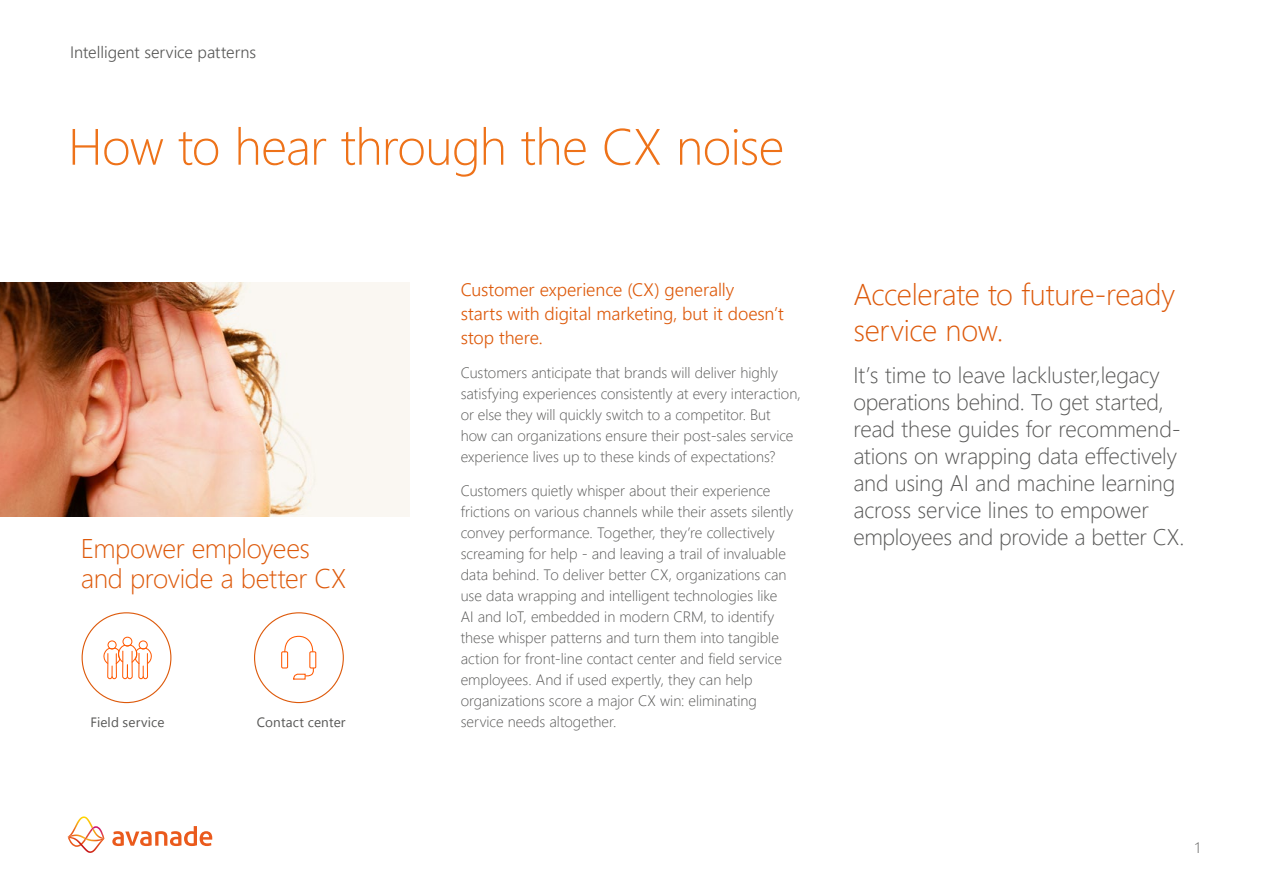
<style>
.page{position:relative;width:1263px;height:893px;background:#fff}
.page>*{position:absolute;margin:0;border:0;box-sizing:border-box;transform-origin:0 0}
.t1{font:300 51px "Segoe UI";letter-spacing:-.015em;color:#ee7219}
.t2{font:300 30px/36px "Segoe UI";letter-spacing:-.01em;color:#dd590a}
.t3{font:300 27px/30px "Segoe UI";letter-spacing:-.015em;color:#dd590a}
.t4{font:300 22.5px/27px "Segoe UI";letter-spacing:-.01em;color:#575756}
.t5{font:300 18px/24px "Segoe UI";letter-spacing:-.005em;color:#dd590a}
.t6{font:300 16.5px "Segoe UI";color:#575756}
.t7{font:300 15px/21px "Segoe UI";color:#575756}
.t8{font:13.5px "Segoe UI";letter-spacing:.01em;color:#575756}
</style>
<div class="page">
<img style="left:0;top:283px;width:410px;height:233px">
<div style="left:108px;top:640px;width:9px;height:9px;border:1px solid #ff5800;border-radius:50%"></div>
<div style="left:123px;top:637px;width:9px;height:9px;border:1px solid #ff5800;border-radius:50%"></div>
<div style="left:139px;top:640px;width:9px;height:9px;border:1px solid #ff5800;border-radius:50%"></div>
<svg style="left:103px;top:644px;width:49px;height:36px"></svg>
<svg style="left:284px;top:635px;width:30px;height:18px"></svg>
<div style="left:281px;top:651px;width:7px;height:17px;border:1px solid #ff5800"></div>
<div style="left:309px;top:651px;width:7px;height:17px;border:1px solid #ff5800"></div>
<svg style="left:293px;top:667px;width:23px;height:13px"></svg>
<svg style="left:112px;top:826px;width:100px;height:20px"></svg>
<svg style="left:68px;top:817px;width:36px;height:36px"></svg>
<p class="t6" style="left:70px;top:39px;width:187px">Intelligent service patterns</p>
<h1 class="t1" style="left:68px;top:108px;width:718px">How to hear through the CX noise</h1>
<h3 class="t3" style="left:81px;top:532px;width:267px">Empower employees and provide a better CX</h3>
<p class="t8" style="left:90px;top:712px;width:76px">Field service</p>
<p class="t8" style="left:257px;top:712px;width:90px">Contact center</p>
<p class="t5" style="left:461px;top:277px;width:325px">Customer experience (CX) generally<br>starts with digital marketing, but it doesn’t stop there.</p>
<h2 class="t2" style="left:853px;top:275px;width:323px">Accelerate to future-ready service now.</h2>
<p class="t4" style="left:853px;top:360px;width:333px">It’s time to leave lackluster,legacy operations behind. To get started, read these guides for recommend&shy;ations on wrapping data effectively and using AI and machine learning across service lines to empower employees and provide a better CX.</p>
<p class="t7" style="left:461px;top:362px;width:342px">Customers anticipate that brands will deliver highly satisfying experiences consistently at every interaction, or else they will quickly switch to a competitor. But how can organizations ensure their post-sales service experience lives up to these kinds of expectations?</p>
<p class="t7" style="left:461px;top:480px;width:334px">Customers quietly whisper about their experience frictions on various channels while their assets silently convey performance. Together, they’re collectively screaming for help - and leaving a trail of invaluable data behind. To deliver better CX, organizations can use data wrapping and intelligent technologies like AI and IoT, embedded in modern CRM, to identify these whisper patterns and turn them into tangible action for front-line contact center and field service employees. And if used expertly, they can help organizations score a major CX win: eliminating service needs altogether.</p>
<p class="t7" style="left:1195px;top:836px;width:7px">1</p>
</div>
